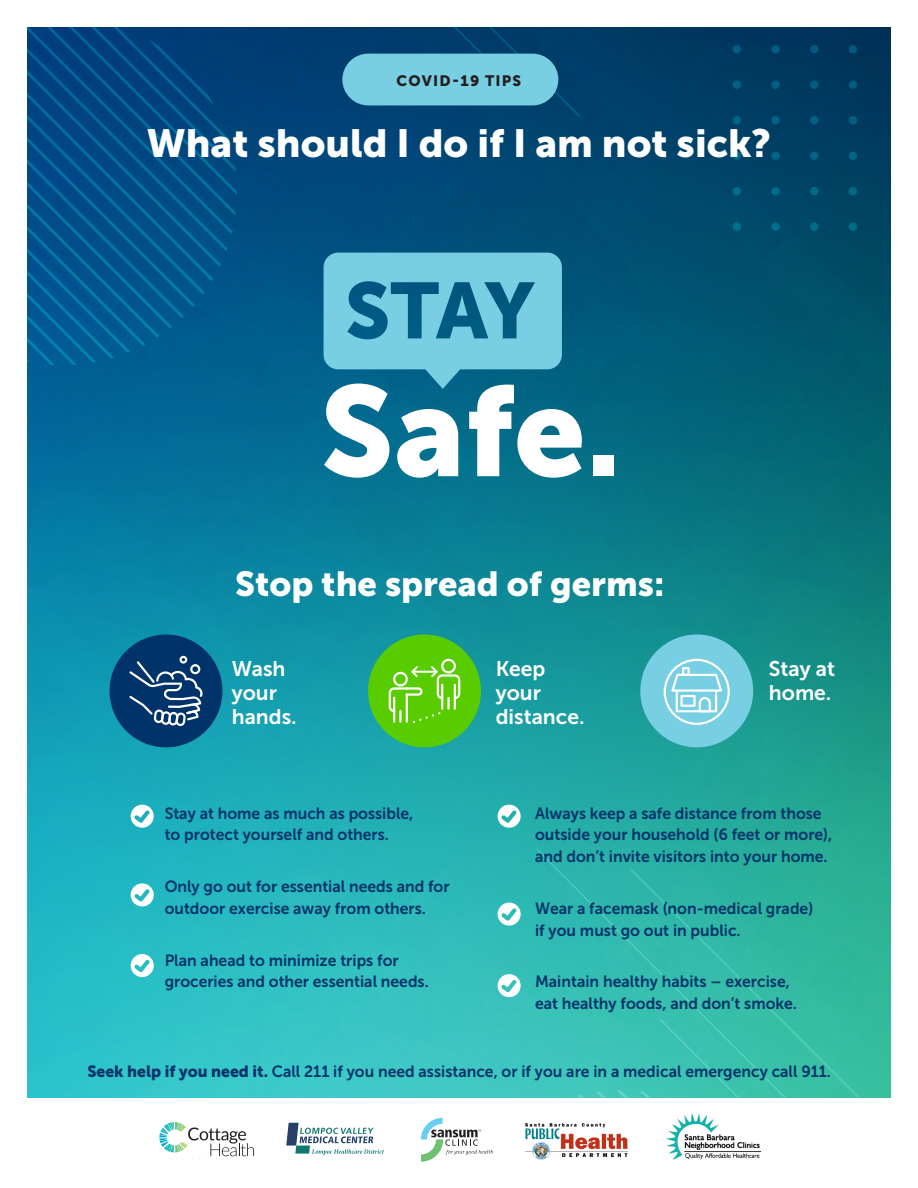
<style>
.page{position:relative;width:918px;height:1188px;background:#fff}
.page>*{position:absolute;margin:0;border:0;box-sizing:border-box;transform-origin:0 0}
.t1{font:127.5px "Museo Sans 900";color:#fff}
.t2{font:39px "Museo Sans 900";color:#fff}
.t3{font:34.5px "Museo Sans 900";color:#fff}
.t4{font:21.15px/24px "Museo Sans 700";color:#fff}
.t5{font:16.2px/21.6px "Museo Sans 700";color:#00336a}
.t6{font:15px "Museo Sans 900";letter-spacing:.08em;color:#231f20}
.s1{font-family:"Museo Sans 900"}
</style>
<div class="page">
<img style="left:27px;top:27px;width:864px;height:1070px">
<div style="left:342px;top:54px;width:216px;height:51px;background:#78cfe3;border-radius:26px"></div>
<svg style="left:131px;top:805px;width:23px;height:23px"></svg>
<svg style="left:498px;top:805px;width:23px;height:23px"></svg>
<svg style="left:131px;top:883px;width:23px;height:23px"></svg>
<svg style="left:498px;top:903px;width:23px;height:23px"></svg>
<svg style="left:131px;top:954px;width:23px;height:23px"></svg>
<svg style="left:498px;top:974px;width:23px;height:23px"></svg>
<div style="left:368px;top:635px;width:113px;height:112px;background:#59cc00;border-radius:50%"></div>
<svg style="left:389px;top:659px;width:71px;height:64px"></svg>
<div style="left:640px;top:635px;width:113px;height:112px;background:#78cfe3;border-radius:50%"></div>
<svg style="left:664px;top:659px;width:66px;height:66px"></svg>
<div style="left:110px;top:635px;width:112px;height:112px;background:#00336a;border-radius:50%"></div>
<svg style="left:129px;top:656px;width:74px;height:70px"></svg>
<svg style="left:324px;top:253px;width:238px;height:136px;background:#53acc5"></svg>
<svg style="left:421px;top:1118px;width:72px;height:44px"></svg>
<img style="left:525px;top:1123px;width:103px;height:37px">
<svg style="left:286px;top:1123px;width:98px;height:32px"></svg>
<svg style="left:159px;top:1122px;width:95px;height:34px"></svg>
<img style="left:667px;top:1114px;width:94px;height:46px">
<p class="t6" style="left:397px;top:72px;width:126px">COVID-19 TIPS</p>
<p class="t2" style="left:147px;top:121px;width:626px">What should I do if I am not sick?</p>
<p class="t1" style="left:320px;top:359px;width:303px">Safe.</p>
<p class="t3" style="left:235px;top:565px;width:431px">Stop the spread of germs:</p>
<p class="t4" style="left:232px;top:656px;width:66px">Wash your hands.</p>
<p class="t5" style="left:165px;top:802px;width:250px">Stay at home as much as possible, to protect yourself and others.</p>
<p class="t5" style="left:165px;top:876px;width:286px">Only go out for essential needs and for outdoor exercise away from others.</p>
<p class="t5" style="left:165px;top:949px;width:266px">Plan ahead to minimize trips for groceries and other essential needs.</p>
<p class="t4" style="left:496px;top:656px;width:90px">Keep your distance.</p>
<p class="t4" style="left:769px;top:656px;width:68px">Stay at home.</p>
<p class="t5" style="left:535px;top:802px;width:299px">Always keep a safe distance from those outside your household (6 feet or more), and don’t invite visitors into your home.</p>
<p class="t5" style="left:535px;top:897px;width:280px">Wear a facemask (non-medical grade) if you must go out in public.</p>
<p class="t5" style="left:535px;top:971px;width:263px">Maintain healthy habits – exercise, eat healthy foods, and don’t smoke.</p>
<p class="t5" style="left:87px;top:1061px;width:745px"><span class="s1">Seek help if you need it.</span> Call 211 if you need assistance, or if you are in a medical emergency call 911.</p>
</div>
